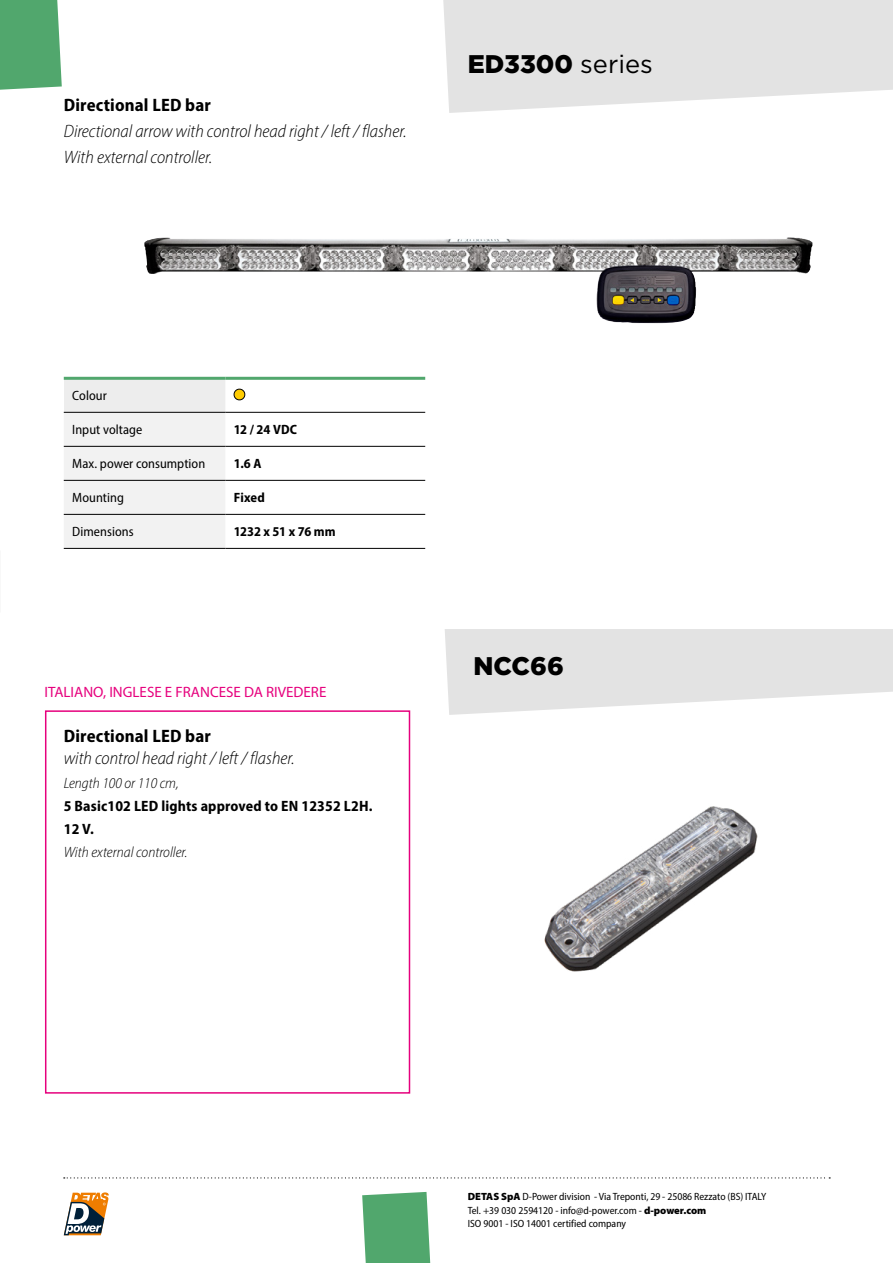
<style>
.page{position:relative;width:893px;height:1263px;background:#fff}
.page>*{position:absolute;margin:0;border:0;box-sizing:border-box;transform-origin:0 0}
.t1{font:900 25.5px "Gotham Pro";color:#000}
.t2{font:italic 300 semi-condensed 18px/25.8px "Myriad Pro";color:#000}
.t3{font:700 semi-condensed 18px "Myriad Pro";letter-spacing:.01em;color:#000}
.t4{font:700 semi-condensed 15px/22.2px "Myriad Pro";letter-spacing:.01em;color:#000}
.t5{font:italic 300 semi-condensed 15px "Myriad Pro";color:#000}
.t6{font:15px "Myriad Pro";color:#e6007d}
.t7{font:semi-condensed 13.5px "Myriad Pro";letter-spacing:.005em;color:#000}
.t8{font:700 semi-condensed 13.5px "Myriad Pro";color:#000}
.t9{font:700 semi-condensed 13.5px "Myriad Pro";letter-spacing:-.02em;color:#000}
.t10{font:semi-condensed 10.5px/13.5px "Myriad Pro";color:#000}
.s1{font-weight:400}
.s2{font-weight:900;font-stretch:normal}
</style>
<div class="page">
<svg style="left:362px;top:1192px;width:69px;height:71px"></svg>
<svg style="left:443px;top:0;width:450px;height:113px;fill:#e3e3e3"></svg>
<svg style="left:0;top:0;width:62px;height:90px"></svg>
<svg style="left:64px;top:1192px;width:45px;height:43px"></svg>
<svg style="left:64px;top:1177px;width:766px;height:1px"></svg>
<svg style="left:445px;top:629px;width:448px;height:86px"></svg>
<img style="left:544px;top:806px;width:214px;height:166px">
<img style="left:144px;top:237px;width:668px;height:86px">
<hr style="left:64px;top:548px;width:161px;height:1px;background:#000">
<hr style="left:225px;top:548px;width:200px;height:1px;background:#000">
<hr style="left:64px;top:377px;width:161px;height:3px;background:#51a76d">
<hr style="left:225px;top:377px;width:200px;height:3px;background:#51a76d">
<svg style="left:64px;top:378px;width:361px;height:170px"></svg>
<div style="left:45px;top:710px;width:365px;height:384px;border:2px solid #e6007d"></div>
<h2 class="t3" style="left:64px;top:94px;width:149px">Directional LED bar</h2>
<h2 class="t2" style="left:64px;top:118px;width:344px">Directional arrow with control head right / left / flasher.<br>With external controller.</h2>
<h1 class="t1" style="left:468px;top:49px;width:187px">ED3300 <span class="s1">series</span></h1>
<p class="t7" style="left:72px;top:388px;width:36px">Colour</p>
<p class="t7" style="left:72px;top:422px;width:72px">Input voltage</p>
<p class="t8" style="left:234px;top:420px;width:65px">12 / 24 VDC</p>
<p class="t7" style="left:72px;top:456px;width:134px">Max. power consumption</p>
<p class="t8" style="left:234px;top:454px;width:29px">1.6 A</p>
<p class="t7" style="left:72px;top:490px;width:53px">Mounting</p>
<p class="t8" style="left:234px;top:488px;width:32px">Fixed</p>
<p class="t7" style="left:72px;top:524px;width:63px">Dimensions</p>
<p class="t9" style="left:234px;top:523px;width:103px">1232 x 51 x 76 mm</p>
<h3 class="t6" style="left:44px;top:683px;width:283px">ITALIANO, INGLESE E FRANCESE DA RIVEDERE</h3>
<h2 class="t3" style="left:64px;top:724px;width:149px">Directional LED bar</h2>
<h2 class="t2" style="left:64px;top:745px;width:232px">with control head right / left / flasher.</h2>
<h3 class="t5" style="left:64px;top:774px;width:117px">Length 100 or 110 cm,</h3>
<h3 class="t4" style="left:64px;top:795px;width:310px">5 Basic102 LED lights approved to EN 12352 L2H.<br>12 V.</h3>
<h3 class="t5" style="left:64px;top:843px;width:125px">With external controller.</h3>
<h1 class="t1" style="left:473px;top:651px;width:92px">NCC66</h1>
<p class="t10" style="left:468px;top:1190px;width:300px"><span class="s2">DETAS SpA</span> D-Power division - Via Treponti, 29 - 25086 Rezzato (BS) ITALY<br>Tel. +39 030 2594120 - info@d-power.com - <span class="s2">d-power.com<br></span>ISO 9001 - ISO 14001 certified company</p>
</div>
